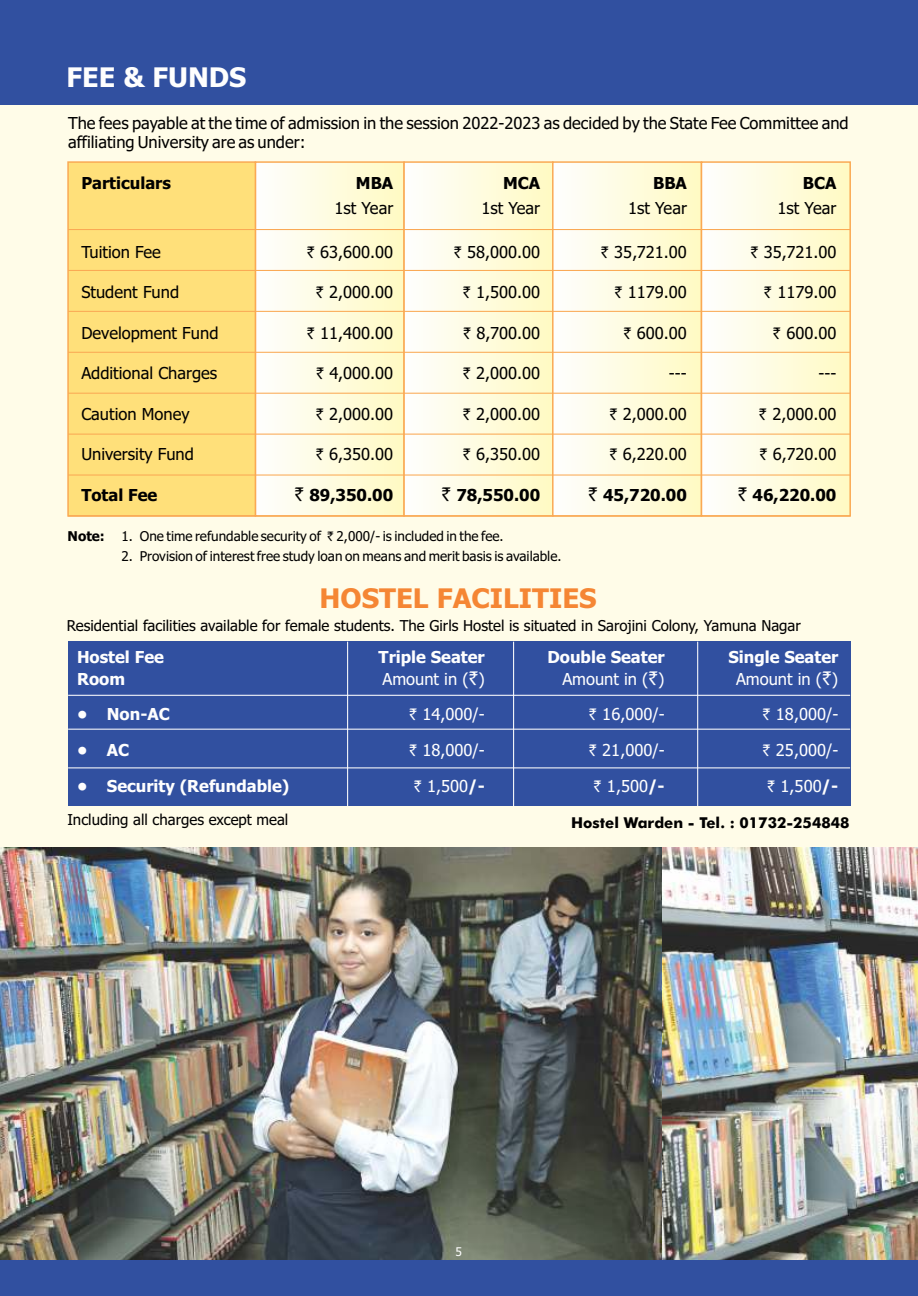
<style>
.page{position:relative;width:918px;height:1296px;background:#fffce8}
.page>*{position:absolute;margin:0;border:0;box-sizing:border-box;transform-origin:0 0}
.t1{font:700 27px "Tahoma";color:#f58634}
.t2{font:700 27px "Tahoma";color:#fefefe}
.t3{font:16.5px/20px "Tahoma";color:#000}
.t4{font:16.5px "Tahoma";color:#fefefe}
.t5{font:700 16.5px "Tahoma";color:#fefefe}
.t6{font:700 16.5px "Tahoma";color:#000}
.t7{font:15px "Tahoma";color:#000}
.t8{font:700 15px "Futura BT";color:#000}
.t9{font:13.5px "Tahoma";color:#000}
.t10{font:12px "Tahoma";color:#fefefe}
.s1{font-family:"Rupee"}
.s2{font-family:"Rupee";font-weight:400;font-size:19.5px}
.s3{font-weight:700}
.s4{font-family:"Rupee";font-size:19.5px}
</style>
<div class="page">
<div style="left:0;top:0;width:918px;height:104px;background:#3150a0"></div>
<div style="left:0;top:1258px;width:918px;height:38px;background:#3150a0"></div>
<div style="left:68px;top:642px;width:782px;height:164px;background:#3150a0"></div>
<hr style="left:68px;top:695px;width:782px;height:1px;background:#fefefe">
<hr style="left:68px;top:729px;width:782px;height:1px;background:#fefefe">
<hr style="left:68px;top:767px;width:782px;height:1px;background:#fefefe">
<div style="left:255px;top:162px;width:149px;height:354px;background:linear-gradient(to right,#fefefe,#fffac3)"></div>
<div style="left:255px;top:161px;width:150px;height:356px;border:2px solid #faa954"></div>
<div style="left:404px;top:162px;width:149px;height:354px;background:linear-gradient(to right,#fefefe,#fffac3)"></div>
<div style="left:403px;top:161px;width:151px;height:356px;border:2px solid #faa954"></div>
<div style="left:553px;top:162px;width:148px;height:354px;background:linear-gradient(to right,#fefefe,#fffac3)"></div>
<div style="left:552px;top:161px;width:150px;height:356px;border:2px solid #faa954"></div>
<div style="left:701px;top:162px;width:149px;height:354px;background:linear-gradient(to right,#fefefe,#fffac3)"></div>
<div style="left:701px;top:161px;width:150px;height:356px;border:2px solid #faa954"></div>
<div style="left:67px;top:161px;width:190px;height:356px;background:#ffe07a"></div>
<hr style="left:68px;top:229px;width:782px;height:1px;background:#faa954">
<hr style="left:347px;top:642px;width:1px;height:164px;background:#fefefe">
<hr style="left:513px;top:642px;width:1px;height:164px;background:#fefefe">
<hr style="left:697px;top:642px;width:1px;height:164px;background:#fefefe">
<svg style="left:67px;top:269px;width:784px;height:3px"></svg>
<svg style="left:67px;top:310px;width:784px;height:2px;background:#fbcb89"></svg>
<svg style="left:67px;top:351px;width:784px;height:2px;background:#fbcc89"></svg>
<svg style="left:67px;top:392px;width:784px;height:2px;background:#fbcc89"></svg>
<svg style="left:67px;top:433px;width:784px;height:2px;background:#fbcc89"></svg>
<svg style="left:67px;top:474px;width:784px;height:2px;background:#fbcc89"></svg>
<hr style="left:68px;top:515px;width:782px;height:1px;background:#faa954">
<img style="left:0;top:847px;width:918px;height:413px">
<h1 class="t2" style="left:67px;top:66px;width:181px">FEE &amp; FUNDS</h1>
<p class="t3" style="left:68px;top:114px;width:782px">The fees payable at the time of admission in the session 2022-2023 as decided by the State Fee Committee and affiliating University are as under:</p>
<p class="t6" style="left:81px;top:176px;width:91px">Particulars</p>
<p class="t6" style="left:356px;top:176px;width:39px">MBA</p>
<p class="t6" style="left:503px;top:176px;width:39px">MCA</p>
<p class="t6" style="left:653px;top:176px;width:35px">BBA</p>
<p class="t6" style="left:803px;top:176px;width:35px">BCA</p>
<p class="t3" style="left:334px;top:199px;width:60px">1st Year</p>
<p class="t3" style="left:481px;top:199px;width:60px">1st Year</p>
<p class="t3" style="left:628px;top:199px;width:60px">1st Year</p>
<p class="t3" style="left:778px;top:199px;width:60px">1st Year</p>
<p class="t3" style="left:81px;top:243px;width:81px">Tuition Fee</p>
<p class="t3" style="left:307px;top:243px;width:88px"><span class="s1">`</span> 63,600.00</p>
<p class="t3" style="left:454px;top:243px;width:88px"><span class="s1">`</span> 58,000.00</p>
<p class="t3" style="left:601px;top:243px;width:88px"><span class="s1">`</span> 35,721.00</p>
<p class="t3" style="left:750px;top:243px;width:88px"><span class="s1">`</span> 35,721.00</p>
<p class="t3" style="left:81px;top:284px;width:99px">Student Fund</p>
<p class="t3" style="left:316px;top:284px;width:79px"><span class="s1">`</span> 2,000.00</p>
<p class="t3" style="left:463px;top:284px;width:79px"><span class="s1">`</span> 1,500.00</p>
<p class="t3" style="left:615px;top:284px;width:74px"><span class="s1">`</span> 1179.00</p>
<p class="t3" style="left:764px;top:284px;width:74px"><span class="s1">`</span> 1179.00</p>
<p class="t3" style="left:81px;top:324px;width:139px">Development Fund</p>
<p class="t3" style="left:307px;top:324px;width:88px"><span class="s1">`</span> 11,400.00</p>
<p class="t3" style="left:463px;top:324px;width:79px"><span class="s1">`</span> 8,700.00</p>
<p class="t3" style="left:624px;top:324px;width:65px"><span class="s1">`</span> 600.00</p>
<p class="t3" style="left:773px;top:324px;width:65px"><span class="s1">`</span> 600.00</p>
<p class="t3" style="left:81px;top:365px;width:137px">Additional Charges</p>
<p class="t3" style="left:316px;top:365px;width:79px"><span class="s1">`</span> 4,000.00</p>
<p class="t3" style="left:463px;top:365px;width:79px"><span class="s1">`</span> 2,000.00</p>
<p class="t3" style="left:669px;top:365px;width:19px">---</p>
<p class="t3" style="left:818px;top:365px;width:19px">---</p>
<p class="t3" style="left:81px;top:405px;width:110px">Caution Money</p>
<p class="t3" style="left:316px;top:405px;width:79px"><span class="s1">`</span> 2,000.00</p>
<p class="t3" style="left:463px;top:405px;width:79px"><span class="s1">`</span> 2,000.00</p>
<p class="t3" style="left:610px;top:405px;width:79px"><span class="s1">`</span> 2,000.00</p>
<p class="t3" style="left:759px;top:405px;width:79px"><span class="s1">`</span> 2,000.00</p>
<p class="t3" style="left:81px;top:446px;width:114px">University Fund</p>
<p class="t3" style="left:316px;top:446px;width:79px"><span class="s1">`</span> 6,350.00</p>
<p class="t3" style="left:463px;top:446px;width:79px"><span class="s1">`</span> 6,350.00</p>
<p class="t3" style="left:610px;top:446px;width:79px"><span class="s1">`</span> 6,220.00</p>
<p class="t3" style="left:759px;top:446px;width:79px"><span class="s1">`</span> 6,720.00</p>
<p class="t6" style="left:81px;top:488px;width:78px">Total Fee</p>
<p class="t6" style="left:295px;top:488px;width:100px"><span class="s2">`</span> 89,350.00</p>
<p class="t6" style="left:441px;top:488px;width:100px"><span class="s2">`</span> 78,550.00</p>
<p class="t6" style="left:588px;top:488px;width:100px"><span class="s2">`</span> 45,720.00</p>
<p class="t6" style="left:738px;top:488px;width:100px"><span class="s2">`</span> 46,220.00</p>
<p class="t9" style="left:68px;top:531px;width:438px"><span class="s3">Note:</span> 1. One time refundable security of <span class="s1">`</span> 2,000/- is included in the fee.</p>
<p class="t9" style="left:122px;top:550px;width:441px">2. Provision of interest free study loan on means and merit basis is available.</p>
<h1 class="t1" style="left:320px;top:588px;width:279px">HOSTEL FACILITIES</h1>
<p class="t7" style="left:67px;top:619px;width:735px">Residential facilities available for female students. The Girls Hostel is situated in Sarojini Colony, Yamuna Nagar</p>
<p class="t5" style="left:77px;top:650px;width:88px">Hostel Fee</p>
<p class="t5" style="left:379px;top:650px;width:108px">Triple Seater</p>
<p class="t5" style="left:547px;top:650px;width:119px">Double Seater</p>
<p class="t5" style="left:728px;top:650px;width:111px">Single Seater</p>
<p class="t5" style="left:77px;top:672px;width:50px">Room</p>
<p class="t4" style="left:382px;top:672px;width:104px">Amount in (<span class="s4">`</span>)</p>
<p class="t4" style="left:562px;top:672px;width:104px">Amount in (<span class="s4">`</span>)</p>
<p class="t4" style="left:736px;top:672px;width:104px">Amount in (<span class="s4">`</span>)</p>
<p class="t5" style="left:77px;top:707px;width:94px">• Non-AC</p>
<p class="t4" style="left:409px;top:707px;width:77px"><span class="s1">`</span> 14,000/-</p>
<p class="t4" style="left:589px;top:707px;width:77px"><span class="s1">`</span> 16,000/-</p>
<p class="t4" style="left:763px;top:707px;width:77px"><span class="s1">`</span> 18,000/-</p>
<p class="t5" style="left:77px;top:743px;width:54px">• AC</p>
<p class="t4" style="left:409px;top:743px;width:77px"><span class="s1">`</span> 18,000/-</p>
<p class="t4" style="left:589px;top:743px;width:77px"><span class="s1">`</span> 21,000/-</p>
<p class="t4" style="left:763px;top:743px;width:77px"><span class="s1">`</span> 25,000/-</p>
<p class="t5" style="left:77px;top:779px;width:214px">• Security (Refundable)</p>
<p class="t4" style="left:414px;top:779px;width:73px"><span class="s1">`</span> 1,500<span class="s3">/-</span></p>
<p class="t4" style="left:594px;top:779px;width:73px"><span class="s1">`</span> 1,500<span class="s3">/-</span></p>
<p class="t4" style="left:767px;top:779px;width:73px"><span class="s1">`</span> 1,500<span class="s3">/-</span></p>
<p class="t7" style="left:67px;top:814px;width:223px">Including all charges except meal</p>
<p class="t8" style="left:571px;top:816px;width:280px">Hostel Warden - Tel. : 01732-254848</p>
<p class="t10" style="left:456px;top:1247px;width:8px">5</p>
</div>
